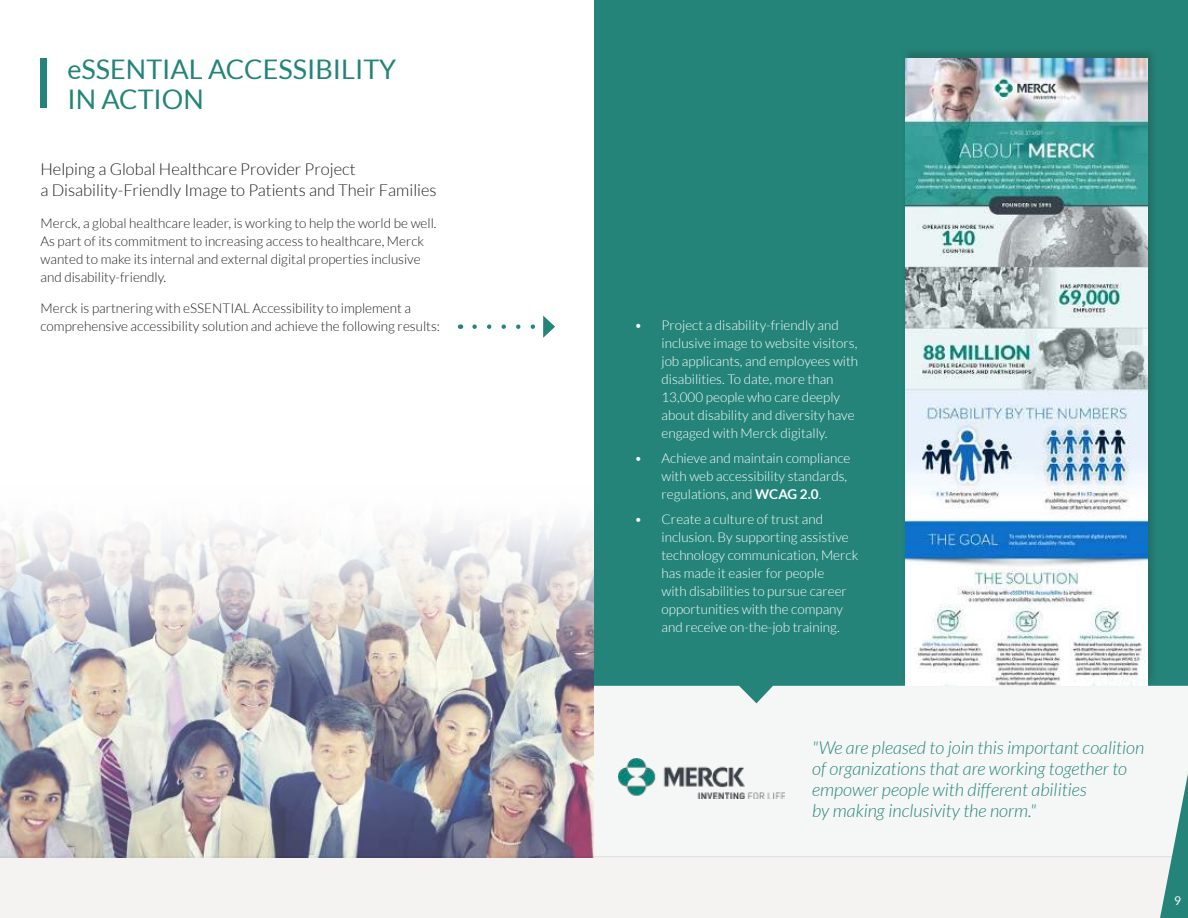
<style>
.page{position:relative;width:1188px;height:918px;background:#fff}
.page>*{position:absolute;margin:0;border:0;box-sizing:border-box;transform-origin:0 0}
.t1{font:27px/30px "Lato";color:#248479}
.t2{font:italic 300 18px/21px "Lato";color:#248479}
.t3{font:300 16.5px/21px "Lato";color:#231f20}
.t4{font:300 13.5px/18px "Lato";color:#fff}
.t5{font:300 13.5px/18px "Lato";color:#231f20}
.t6{font:12px "Lato";color:#fff}
.s1{font-weight:700}
</style>
<div class="page">
<div style="left:594px;top:686px;width:594px;height:171px;background:#f5f6f6"></div>
<div style="left:594px;top:0;width:594px;height:703px;background:#248479"></div>
<div style="left:0;top:857px;width:1188px;height:61px;background:#f4f2f1"></div>
<img style="left:0;top:523px;width:594px;height:334px">
<div style="left:41px;top:59px;width:6px;height:49px;background:#248479"></div>
<svg style="left:1157px;top:774px;width:31px;height:144px"></svg>
<div style="left:901px;top:46px;width:257px;height:642px;background:#231f20;opacity:.25"></div>
<img style="left:905px;top:59px;width:243px;height:627px">
<svg style="left:475px;top:316px;width:80px;height:22px"></svg>
<img style="left:619px;top:758px;width:165px;height:41px">
<h1 class="t1" style="left:68px;top:54px;width:330px">eSSENTIAL ACCESSIBILITY<br>IN ACTION</h1>
<p class="t3" style="left:40px;top:160px;width:398px">Helping a Global Healthcare Provider Project<br>a Disability-Friendly Image to Patients and Their Families</p>
<p class="t5" style="left:40px;top:215px;width:398px">Merck, a global healthcare leader, is working to help the world be well.<br>As part of its commitment to increasing access to healthcare, Merck wanted to make its internal and external digital properties inclusive and disability-friendly.</p>
<p class="t5" style="left:40px;top:300px;width:401px">Merck is partnering with eSSENTIAL Accessibility to implement a comprehensive accessibility solution and achieve the following results:</p>
<p class="t4" style="left:662px;top:317px;width:198px;text-indent:-27px">• Project a disability-friendly and inclusive image to website visitors, job applicants, and employees with disabilities. To date, more than 13,000 people who care deeply about disability and diversity have engaged with Merck digitally.</p>
<p class="t4" style="left:662px;top:450px;width:190px;text-indent:-27px">• Achieve and maintain compliance with web accessibility standards, regulations, and <span class="s1">WCAG 2.0</span>.</p>
<p class="t4" style="left:661px;top:511px;width:198px;text-indent:-27px">• Create a culture of trust and inclusion. By supporting assistive technology communication, Merck has made it easier for people<br>with disabilities to pursue career opportunities with the company and receive on-the-job training.</p>
<h2 class="t2" style="left:812px;top:739px;width:334px">"We are pleased to join this important coalition of organizations that are working together to empower people with different abilities<br>by making inclusivity the norm."</h2>
<p class="t6" style="left:1174px;top:893px;width:8px">9</p>
</div>
